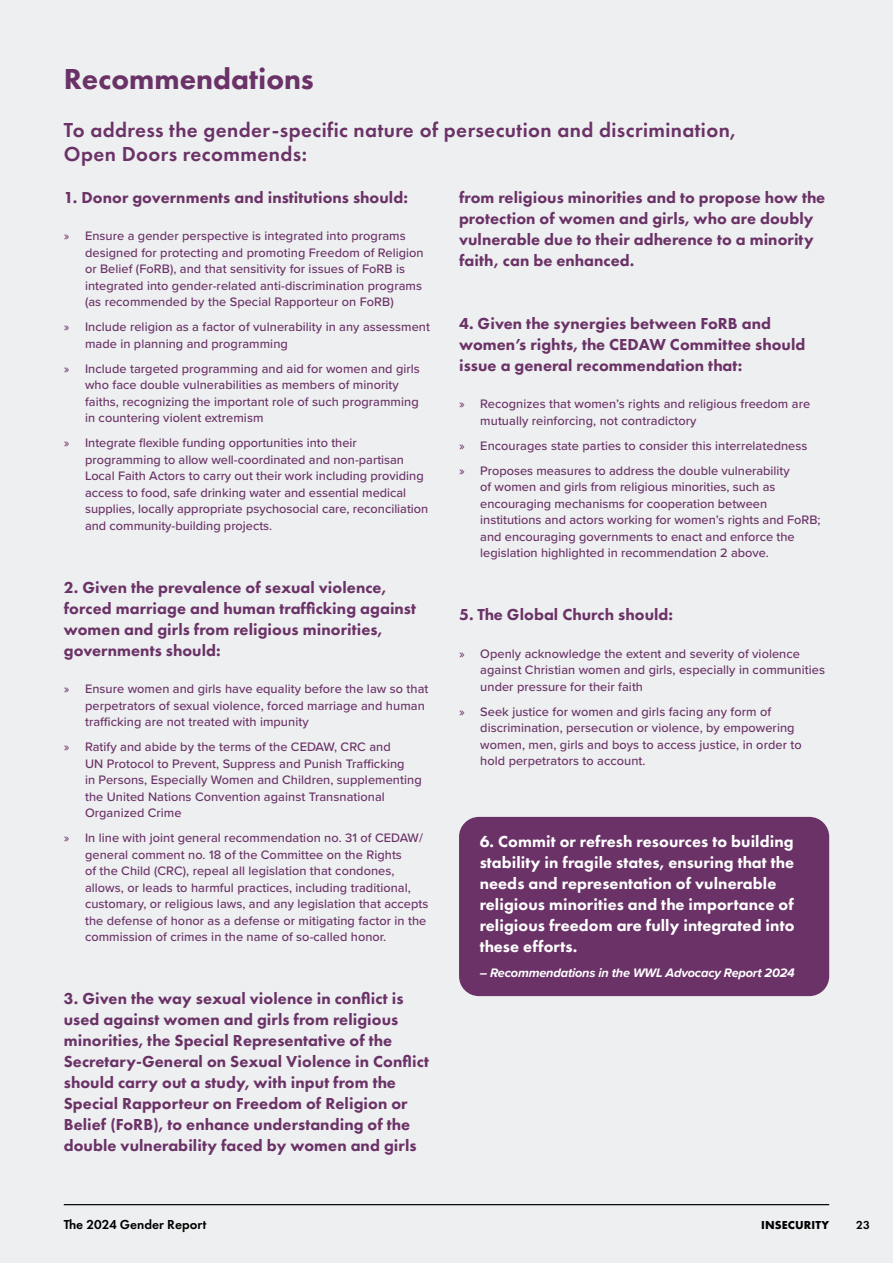
<style>
.page{position:relative;width:893px;height:1263px;background:#edeff0}
.page>*{position:absolute;margin:0;border:0;box-sizing:border-box;transform-origin:0 0}
.t1{font:800 30px "Futura PT";color:#6b3267}
.t2{font:600 21px/24px "Futura PT";letter-spacing:.02em;color:#6b3267}
.t3{font:800 16.5px/21px "Futura PT";letter-spacing:.005em;color:#6b3267}
.t4{font:800 16.5px/21px "Futura PT";letter-spacing:.005em;color:#fff}
.t5{font:600 13.5px "Futura PT";color:#000}
.t6{font:500 12.75px/16.5px "Proxima Nova";letter-spacing:.005em;color:#6b3267}
.t7{font:italic 700 12.75px "Proxima Nova";letter-spacing:-.015em;color:#fff}
.t8{font:700 12px "Futura PT";letter-spacing:.01em;color:#000}
.t9{font:600 12px "Futura PT";color:#000}
.s1{font-weight:400}
</style>
<div class="page">
<hr style="left:64px;top:1204px;width:765px;height:1px;background:#000">
<div style="left:459px;top:817px;width:370px;height:179px;background:#6b3267;border-radius:20px"></div>
<h1 class="t1" style="left:64px;top:60px;width:252px">Recommendations</h1>
<h2 class="t2" style="left:64px;top:118px;width:673px">To address the gender-specific nature of persecution and discrimination,<br>Open Doors recommends:</h2>
<p class="t3" style="left:64px;top:186px;width:346px">1. Donor governments and institutions should:</p>
<p class="t6" style="left:85px;top:227px;width:340px;text-indent:-21px"><span class="s1">»</span> Ensure a gender perspective is integrated into programs designed for protecting and promoting Freedom of Religion or Belief (FoRB), and that sensitivity for issues of FoRB is integrated into gender-related anti-discrimination programs (as recommended by the Special Rapporteur on FoRB)</p>
<p class="t6" style="left:85px;top:318px;width:346px;text-indent:-21px"><span class="s1">»</span> Include religion as a factor of vulnerability in any assessment made in planning and programming</p>
<p class="t6" style="left:85px;top:360px;width:336px;text-indent:-21px"><span class="s1">»</span> Include targeted programming and aid for women and girls who face double vulnerabilities as members of minority faiths, recognizing the important role of such programming in countering violent extremism</p>
<p class="t6" style="left:85px;top:434px;width:345px;text-indent:-21px"><span class="s1">»</span> Integrate flexible funding opportunities into their programming to allow well-coordinated and non-partisan Local Faith Actors to carry out their work including providing access to food, safe drinking water and essential medical supplies, locally appropriate psychosocial care, reconciliation and community-building projects.</p>
<p class="t3" style="left:459px;top:186px;width:368px">from religious minorities and to propose how the protection of women and girls, who are doubly vulnerable due to their adherence to a minority faith, can be enhanced.</p>
<p class="t3" style="left:459px;top:312px;width:348px">4. Given the synergies between FoRB and women’s rights, the CEDAW Committee should issue a general recommendation that:</p>
<p class="t6" style="left:480px;top:395px;width:331px;text-indent:-21px"><span class="s1">»</span> Recognizes that women’s rights and religious freedom are mutually reinforcing, not contradictory</p>
<p class="t6" style="left:459px;top:432px;width:350px;line-height:25px"><span class="s1">»</span> Encourages state parties to consider this interrelatedness <span class="s1">»</span> Proposes measures to address the double vulnerability</p>
<p class="t6" style="left:480px;top:478px;width:342px">of women and girls from religious minorities, such as encouraging mechanisms for cooperation between institutions and actors working for women’s rights and FoRB; and encouraging governments to enact and enforce the legislation highlighted in recommendation 2 above.</p>
<p class="t3" style="left:64px;top:576px;width:354px">2. Given the prevalence of sexual violence, forced marriage and human trafficking against women and girls from religious minorities, governments should:</p>
<p class="t6" style="left:85px;top:680px;width:345px;text-indent:-21px"><span class="s1">»</span> Ensure women and girls have equality before the law so that perpetrators of sexual violence, forced marriage and human trafficking are not treated with impunity</p>
<p class="t6" style="left:85px;top:738px;width:338px;text-indent:-21px"><span class="s1">»</span> Ratify and abide by the terms of the CEDAW, CRC and<br>UN Protocol to Prevent, Suppress and Punish Trafficking<br>in Persons, Especially Women and Children, supplementing the United Nations Convention against Transnational Organized Crime</p>
<p class="t6" style="left:85px;top:829px;width:345px;text-indent:-21px"><span class="s1">»</span> In line with joint general recommendation no. 31 of CEDAW/ general comment no. 18 of the Committee on the Rights<br>of the Child (CRC), repeal all legislation that condones, allows, or leads to harmful practices, including traditional, customary, or religious laws, and any legislation that accepts the defense of honor as a defense or mitigating factor in the commission of crimes in the name of so-called honor.</p>
<p class="t3" style="left:64px;top:988px;width:367px">3. Given the way sexual violence in conflict is used against women and girls from religious minorities, the Special Representative of the Secretary-General on Sexual Violence in Conflict should carry out a study, with input from the Special Rapporteur on Freedom of Religion or Belief (FoRB), to enhance understanding of the double vulnerability faced by women and girls</p>
<p class="t3" style="left:459px;top:604px;width:216px">5. The Global Church should:</p>
<p class="t6" style="left:480px;top:645px;width:346px;text-indent:-21px"><span class="s1">»</span> Openly acknowledge the extent and severity of violence against Christian women and girls, especially in communities under pressure for their faith</p>
<p class="t6" style="left:480px;top:703px;width:323px;text-indent:-21px"><span class="s1">»</span> Seek justice for women and girls facing any form of discrimination, persecution or violence, by empowering women, men, girls and boys to access justice, in order to hold perpetrators to account.</p>
<p class="t4" style="left:480px;top:830px;width:316px">6. Commit or refresh resources to building stability in fragile states, ensuring that the needs and representation of vulnerable religious minorities and the importance of religious freedom are fully integrated into these efforts.</p>
<p class="t7" style="left:480px;top:963px;width:317px">– Recommendations in the WWL Advocacy Report 2024</p>
<p class="t5" style="left:64px;top:1216px;width:144px">The 2024 Gender Report</p>
<p class="t8" style="left:761px;top:1217px;width:69px">INSECURITY</p>
<p class="t9" style="left:856px;top:1217px;width:15px">23</p>
</div>
